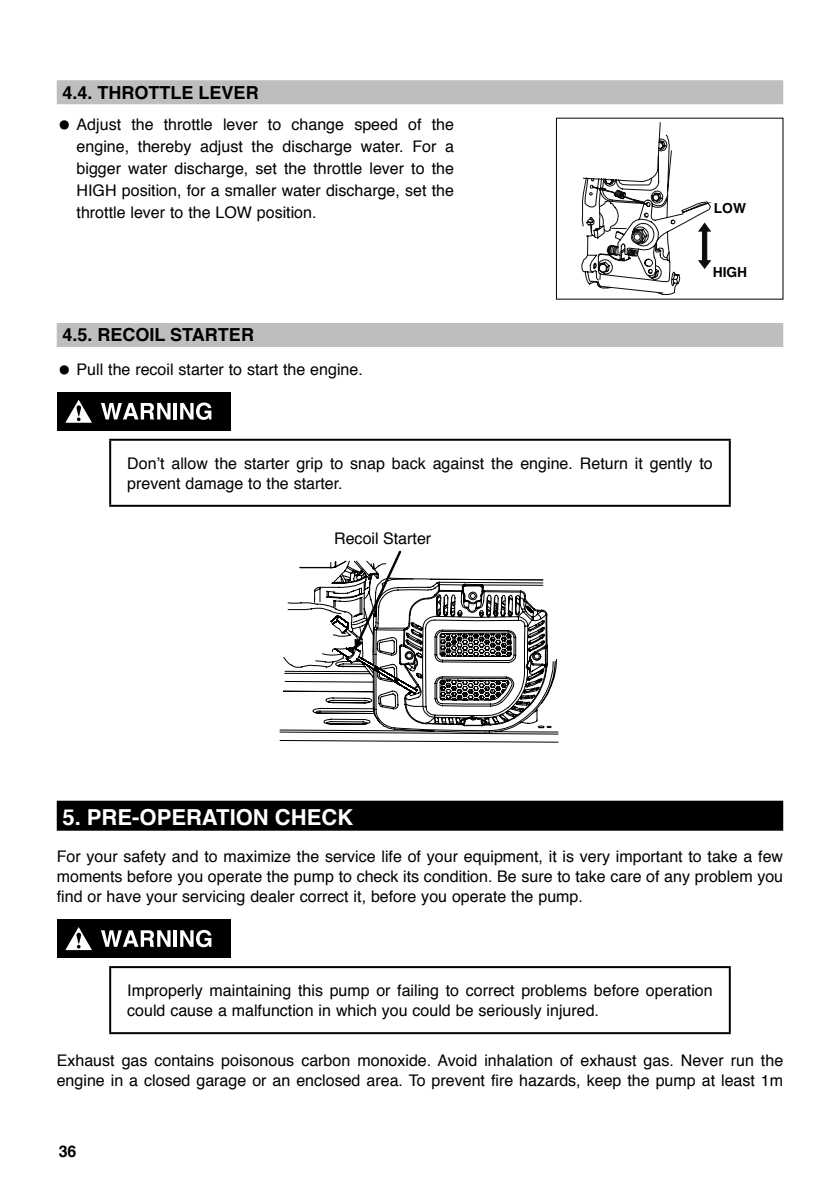
<style>
.page{position:relative;width:840px;height:1191px;background:#fff}
.page>*{position:absolute;margin:0;border:0;box-sizing:border-box;transform-origin:0 0}
.t1{font:700 22px "Helvetica";color:#fff}
.t2{font:700 18px "Helvetica";color:#000}
.t3{font:16px/20px "Helvetica";color:#000}
.t4{font:700 16px "Helvetica";color:#000}
.t5{font:700 13.8px "Helvetica";color:#000}
.s1{font-size:42px}
</style>
<div class="page">
<div style="left:57px;top:80px;width:725px;height:24px;background:#bcbec0"></div>
<div style="left:57px;top:323px;width:725px;height:24px;background:#bcbec0"></div>
<div style="left:57px;top:800px;width:725px;height:30px;background:#000"></div>
<svg style="left:581px;top:122px;width:131px;height:173px"></svg>
<div style="left:57px;top:392px;width:173px;height:39px;background:#000"></div>
<svg style="left:65px;top:400px;width:105px;height:23px"></svg>
<hr style="left:173px;top:403px;width:4px;height:16px;background:#fff">
<svg style="left:180px;top:402px;width:31px;height:18px"></svg>
<hr style="left:109px;top:439px;width:621px;height:2px;background:#000">
<hr style="left:109px;top:441px;width:2px;height:64px;background:#000">
<hr style="left:728px;top:441px;width:2px;height:64px;background:#000">
<hr style="left:109px;top:505px;width:621px;height:2px;background:#000">
<svg style="left:279px;top:659px;width:279px;height:84px"></svg>
<svg style="left:283px;top:551px;width:274px;height:181px"></svg>
<div style="left:57px;top:919px;width:173px;height:39px;background:#000"></div>
<svg style="left:65px;top:927px;width:105px;height:24px"></svg>
<hr style="left:173px;top:930px;width:4px;height:16px;background:#fff">
<svg style="left:180px;top:930px;width:31px;height:17px"></svg>
<hr style="left:109px;top:966px;width:621px;height:2px;background:#000">
<hr style="left:109px;top:968px;width:2px;height:64px;background:#000">
<hr style="left:728px;top:968px;width:2px;height:64px;background:#000">
<hr style="left:109px;top:1032px;width:621px;height:2px;background:#000">
<p class="t2" style="left:62px;top:78px;width:198px">4.4. THROTTLE LEVER</p>
<p class="t3" style="left:77px;top:114px;width:379px;line-height:22px;text-align:justify;text-indent:-20px"><span class="s1">•</span> Adjust the throttle lever to change speed of the engine, thereby adjust the discharge water. For a bigger water discharge, set the throttle lever to the HIGH position, for a smaller water discharge, set the throttle lever to the LOW position.</p>
<p class="t2" style="left:62px;top:320px;width:193px">4.5. RECOIL STARTER</p>
<p class="t3" style="left:57px;top:359px;width:307px"><span class="s1">•</span> Pull the recoil starter to start the engine.</p>
<p class="t5" style="left:713px;top:197px;width:34px">LOW</p>
<p class="t5" style="left:712px;top:261px;width:36px">HIGH</p>
<p class="t3" style="left:127px;top:453px;width:586px">Don’t allow the starter grip to snap back against the engine. Return it gently to prevent damage to the starter.</p>
<p class="t3" style="left:334px;top:529px;width:98px">Recoil Starter</p>
<h1 class="t1" style="left:62px;top:799px;width:292px">5. PRE-OPERATION CHECK</h1>
<p class="t3" style="left:57px;top:847px;width:727px;text-align:justify">For your safety and to maximize the service life of your equipment, it is very important to take a few moments before you operate the pump to check its condition. Be sure to take care of any problem you find or have your servicing dealer correct it, before you operate the pump.</p>
<p class="t3" style="left:127px;top:981px;width:586px">Improperly maintaining this pump or failing to correct problems before operation could cause a malfunction in which you could be seriously injured.</p>
<p class="t3" style="left:57px;top:1051px;width:727px">Exhaust gas contains poisonous carbon monoxide. Avoid inhalation of exhaust gas. Never run the engine in a closed garage or an enclosed area. To prevent fire hazards, keep the pump at least 1m</p>
<p class="t4" style="left:59px;top:1138px;width:19px">36</p>
</div>
